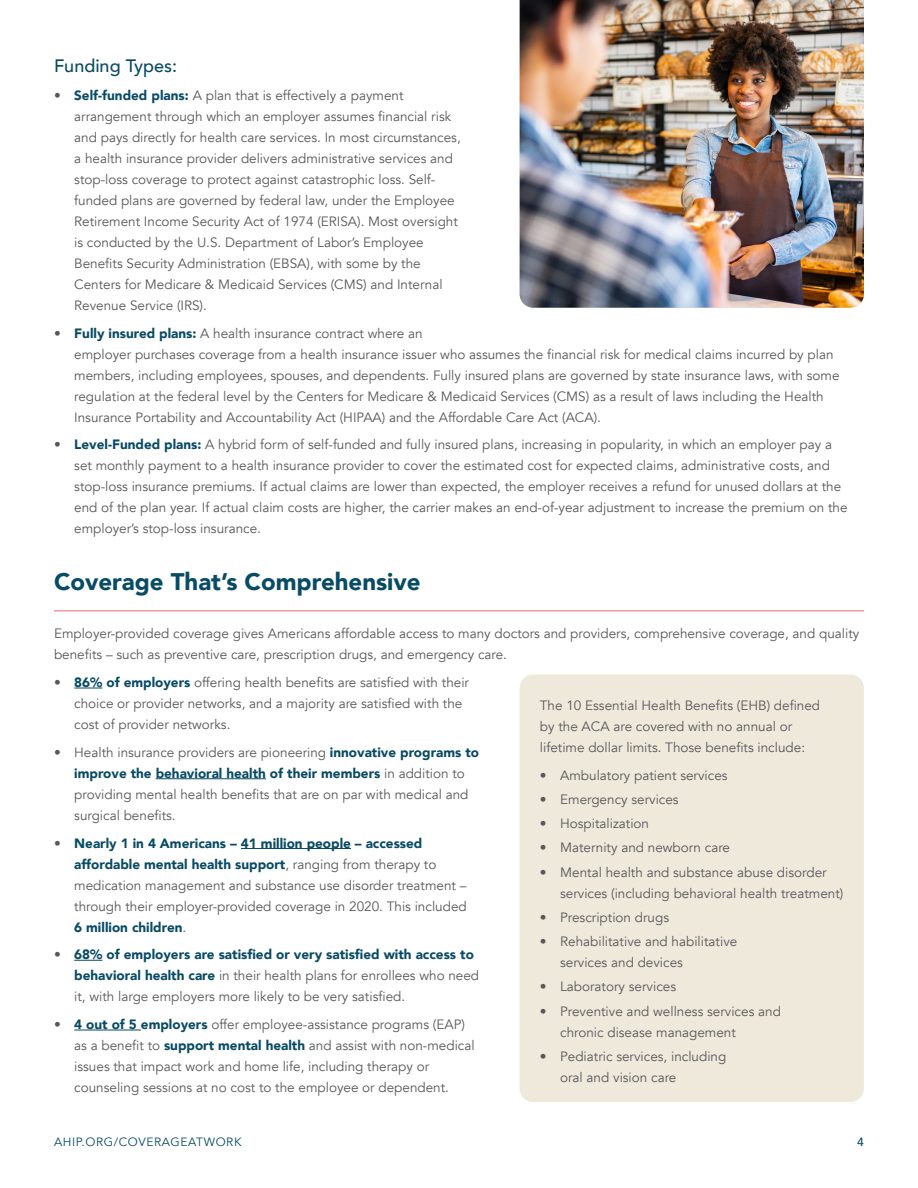
<style>
.page{position:relative;width:918px;height:1188px;background:#fff}
.page>*{position:absolute;margin:0;border:0;box-sizing:border-box;transform-origin:0 0}
.Heading_1{font:900 24px "Avenir";color:#084b65}
.Heading_2{font:500 18px "Avenir";color:#084b65}
.t1{font:13.5px/21px "Avenir";color:#57585a}
.t2{font:12px "Avenir";letter-spacing:.05em;color:#084b65}
.t3{font:500 12px "Avenir";color:#084b65}
.s1{font-weight:900;color:#084b65}
</style>
<div class="page">
<hr style="left:54px;top:610px;width:810px;height:1px;background:#ed6970">
<svg style="left:74px;top:688px;width:28px;height:1px"></svg>
<hr style="left:156px;top:778px;width:110px;height:1px;background:#084b65">
<hr style="left:241px;top:848px;width:110px;height:1px;background:#084b65">
<svg style="left:74px;top:960px;width:28px;height:1px"></svg>
<hr style="left:74px;top:1030px;width:67px;height:1px;background:#084b65">
<img style="left:520px;top:0;width:344px;height:308px">
<div style="left:520px;top:675px;width:344px;height:427px;background:#efe9dc;border-radius:14px"></div>
<p class="Heading_2" style="left:54px;top:50px;width:125px">Funding Types:</p>
<p class="t1" style="left:74px;top:85px;width:388px;text-indent:-20px">• <span class="s1">Self-funded plans:</span> A plan that is effectively a payment arrangement through which an employer assumes financial risk and pays directly for health care services. In most circumstances, a health insurance provider delivers administrative services and stop-loss coverage to protect against catastrophic loss. Self&shy;funded plans are governed by federal law, under the Employee Retirement Income Security Act of 1974 (ERISA). Most oversight is conducted by the U.S. Department of Labor’s Employee Benefits Security Administration (EBSA), with some by the Centers for Medicare &amp; Medicaid Services (CMS) and Internal Revenue Service (IRS).</p>
<p class="t1" style="left:74px;top:323px;width:767px;text-indent:-20px">• <span class="s1">Fully insured plans:</span> A health insurance contract where an<br>employer purchases coverage from a health insurance issuer who assumes the financial risk for medical claims incurred by plan members, including employees, spouses, and dependents. Fully insured plans are governed by state insurance laws, with some regulation at the federal level by the Centers for Medicare &amp; Medicaid Services (CMS) as a result of laws including the Health Insurance Portability and Accountability Act (HIPAA) and the Affordable Care Act (ACA).</p>
<p class="t1" style="left:74px;top:434px;width:775px;text-indent:-20px">• <span class="s1">Level-Funded plans:</span> A hybrid form of self-funded and fully insured plans, increasing in popularity, in which an employer pay a set monthly payment to a health insurance provider to cover the estimated cost for expected claims, administrative costs, and stop-loss insurance premiums. If actual claims are lower than expected, the employer receives a refund for unused dollars at the end of the plan year. If actual claim costs are higher, the carrier makes an end-of-year adjustment to increase the premium on the employer’s stop-loss insurance.</p>
<p class="Heading_1" style="left:54px;top:561px;width:368px">Coverage That’s Comprehensive</p>
<p class="t1" style="left:54px;top:623px;width:807px">Employer-provided coverage gives Americans affordable access to many doctors and providers, comprehensive coverage, and quality benefits – such as preventive care, prescription drugs, and emergency care.</p>
<p class="t1" style="left:74px;top:672px;width:396px;text-indent:-20px">• <span class="s1">86% of employers</span> offering health benefits are satisfied with their choice or provider networks, and a majority are satisfied with the cost of provider networks.</p>
<p class="t1" style="left:74px;top:742px;width:406px;text-indent:-20px">• Health insurance providers are pioneering <span class="s1">innovative programs to improve the behavioral health of their members</span> in addition to providing mental health benefits that are on par with medical and surgical benefits.</p>
<p class="t1" style="left:74px;top:833px;width:394px;text-indent:-20px">• <span class="s1">Nearly 1 in 4 Americans – 41 million people – accessed affordable mental health support</span>, ranging from therapy to medication management and substance use disorder treatment – through their employer-provided coverage in 2020. This included <span class="s1">6 million children</span>.</p>
<p class="t1" style="left:74px;top:944px;width:406px;text-indent:-20px">• <span class="s1">68% of employers are satisfied or very satisfied with access to behavioral health care</span> in their health plans for enrollees who need it, with large employers more likely to be very satisfied.</p>
<p class="t1" style="left:74px;top:1014px;width:402px;text-indent:-20px">• <span class="s1">4 out of 5 employers</span> offer employee-assistance programs (EAP) as a benefit to <span class="s1">support mental health</span> and assist with non-medical issues that impact work and home life, including therapy or counseling sessions at no cost to the employee or dependent.</p>
<p class="t1" style="left:540px;top:695px;width:282px">The 10 Essential Health Benefits (EHB) defined by the ACA are covered with no annual or lifetime dollar limits. Those benefits include:</p>
<p class="t1" style="left:540px;top:765px;width:189px">• Ambulatory patient services</p>
<p class="t1" style="left:540px;top:789px;width:140px">• Emergency services</p>
<p class="t1" style="left:540px;top:813px;width:111px">• Hospitalization</p>
<p class="t1" style="left:540px;top:837px;width:192px">• Maternity and newborn care</p>
<p class="t1" style="left:560px;top:862px;width:285px;text-indent:-20px">• Mental health and substance abuse disorder services (including behavioral health treatment)</p>
<p class="t1" style="left:540px;top:907px;width:131px">• Prescription drugs</p>
<p class="t1" style="left:560px;top:931px;width:179px;text-indent:-20px">• Rehabilitative and habilitative services and devices</p>
<p class="t1" style="left:540px;top:976px;width:138px">• Laboratory services</p>
<p class="t1" style="left:560px;top:1001px;width:222px;text-indent:-20px">• Preventive and wellness services and chronic disease management</p>
<p class="t1" style="left:560px;top:1046px;width:168px;text-indent:-20px">• Pediatric services, including oral and vision care</p>
<p class="t2" style="left:54px;top:1135px;width:189px">AHIP.ORG/COVERAGEATWORK</p>
<p class="t3" style="left:857px;top:1131px;width:8px">4</p>
</div>
